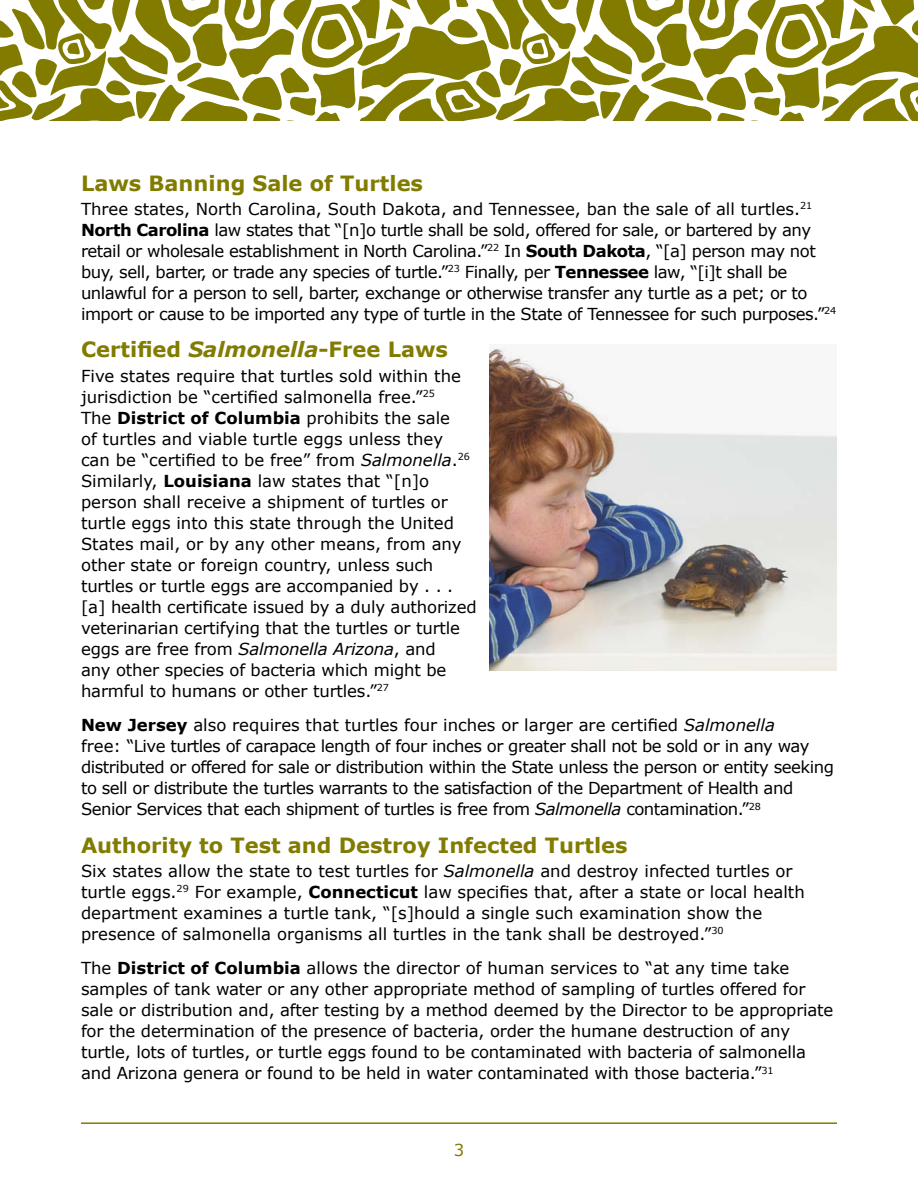
<style>
.page{position:relative;width:918px;height:1188px;background:#fff}
.page>*{position:absolute;margin:0;border:0;box-sizing:border-box;transform-origin:0 0}
.heading_h2{font:700 21px "Verdana";color:#817c00}
.paragraph{font:16.5px/21px "Verdana";letter-spacing:-.01em;color:#000}
.paragraph-2{font:16.5px/21px "Verdana";letter-spacing:-.03em;color:#000}
.t1{font:16.5px "Verdana";color:#817c00}
.s1{font-weight:700}
.s2{font-style:italic}
</style>
<div class="page">
<svg style="left:0;top:0;width:918px;height:121px"></svg>
<hr style="left:81px;top:1122px;width:756px;height:2px;background:#817c00">
<img style="left:489px;top:347px;width:348px;height:324px">
<h2 class="heading_h2" style="left:81px;top:168px;width:344px">Laws Banning Sale of Turtles</h2>
<p class="paragraph-2" style="left:81px;top:198px;width:757px">Three states, North Carolina, South Dakota, and Tennessee, ban the sale of all turtles.<sup>21<br></sup><span class="s1">North Carolina</span> law states that “[n]o turtle shall be sold, offered for sale, or bartered by any retail or wholesale establishment in North Carolina.”<sup>22</sup> In <span class="s1">South Dakota</span>, “[a] person may not buy, sell, barter, or trade any species of turtle.”<sup>23</sup> Finally, per <span class="s1">Tennessee</span> law, “[i]t shall be unlawful for a person to sell, barter, exchange or otherwise transfer any turtle as a pet; or to import or cause to be imported any type of turtle in the State of Tennessee for such purposes.”<sup>24</sup></p>
<h2 class="heading_h2" style="left:81px;top:335px;width:369px">Certified <span class="s2">Salmonella</span>-Free Laws</h2>
<p class="paragraph" style="left:81px;top:365px;width:397px">Five states require that turtles sold within the jurisdiction be “certified salmonella free.”<sup>25<br></sup>The <span class="s1">District of Columbia</span> prohibits the sale<br>of turtles and viable turtle eggs unless they<br>can be “certified to be free” from <span class="s2">Salmonella</span>.<sup>26<br></sup>Similarly, <span class="s1">Louisiana</span> law states that “[n]o person shall receive a shipment of turtles or turtle eggs into this state through the United States mail, or by any other means, from any other state or foreign country, unless such turtles or turtle eggs are accompanied by . . . [a] health certificate issued by a duly authorized veterinarian certifying that the turtles or turtle eggs are free from <span class="s2">Salmonella Arizona</span>, and<br>any other species of bacteria which might be harmful to humans or other turtles.”<sup>27</sup></p>
<p class="paragraph-2" style="left:81px;top:714px;width:754px"><span class="s1">New Jersey</span> also requires that turtles four inches or larger are certified <span class="s2">Salmonella<br></span>free: “Live turtles of carapace length of four inches or greater shall not be sold or in any way distributed or offered for sale or distribution within the State unless the person or entity seeking to sell or distribute the turtles warrants to the satisfaction of the Department of Health and Senior Services that each shipment of turtles is free from <span class="s2">Salmonella</span> contamination.”<sup>28</sup></p>
<h2 class="heading_h2" style="left:81px;top:830px;width:548px">Authority to Test and Destroy Infected Turtles</h2>
<p class="paragraph" style="left:81px;top:860px;width:725px">Six states allow the state to test turtles for <span class="s2">Salmonella</span> and destroy infected turtles or turtle eggs.<sup>29</sup> For example, <span class="s1">Connecticut</span> law specifies that, after a state or local health department examines a turtle tank, “[s]hould a single such examination show the presence of salmonella organisms all turtles in the tank shall be destroyed.”<sup>30</sup></p>
<p class="paragraph" style="left:81px;top:958px;width:754px">The <span class="s1">District of Columbia</span> allows the director of human services to “at any time take samples of tank water or any other appropriate method of sampling of turtles offered for sale or distribution and, after testing by a method deemed by the Director to be appropriate for the determination of the presence of bacteria, order the humane destruction of any turtle, lots of turtles, or turtle eggs found to be contaminated with bacteria of salmonella and Arizona genera or found to be held in water contaminated with those bacteria.”<sup>31</sup></p>
<p class="t1" style="left:454px;top:1139px;width:12px">3</p>
</div>
